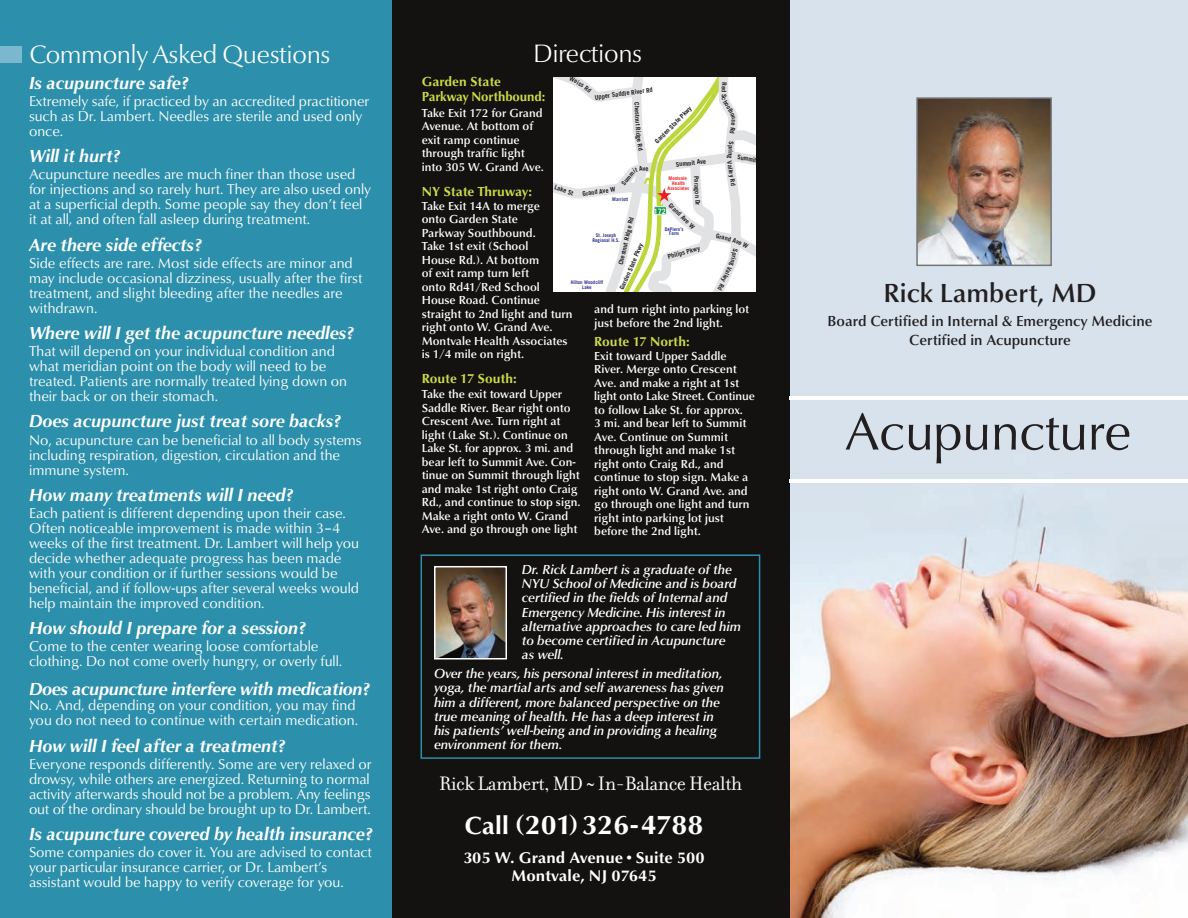
<style>
.page{position:relative;width:1188px;height:918px;background:#fff}
.page>*{position:absolute;margin:0;border:0;box-sizing:border-box;transform-origin:0 0}
.t1{font:52.5px "Optima";letter-spacing:-.01em;color:#231f20}
.t2{font:700 27.6px "URW Classico K";color:#fff}
.t3{font:500 27px "URW Classico K";color:#231f20}
.t4{font:300 25.5px "Optima Nova LT Pro";letter-spacing:-.025em;color:#fff}
.t5{font:21px "Filosofia";letter-spacing:-.02em;color:#fff}
.t6{font:italic 700 18px "URW Classico T";color:#fff}
.t7{font:700 16.05px/18px "URW Classico K";color:#fff;text-align:center}
.t8{font:500 15px/19px "URW Classico K";color:#231f20;text-align:center}
.t9{font:14.7px/15px "URW Classico K";color:#fff}
.t10{font:italic 500 13.5px/14.1px "URW Classico T";color:#fff}
.t11{font:700 13.5px/15px "URW Classico K";color:#cddc44}
.t12{font:500 12px/13.5px "URW Classico K";color:#fff}
.t13{font:700 7.5px "Trade Gothic";color:#fff}
.t14{font:700 6.45px "Trade Gothic";color:#231f20}
.t15{font:700 6.3px "Trade Gothic";color:#231f20}
.t16{font:700 5.1px/4.7px "Trade Gothic";color:#2e3092;text-align:center}
.t17{font:700 5.1px/4.7px "Trade Gothic";color:#ee1d23;text-align:center}
.s1{font-size:25.5px}
</style>
<div class="page">
<img style="left:790px;top:0;width:398px;height:918px">
<div style="left:392px;top:0;width:398px;height:918px;background:#131211"></div>
<img style="left:919px;top:100px;width:130px;height:163px">
<div style="left:916px;top:97px;width:136px;height:169px;border:2px solid #757679"></div>
<img style="left:790px;top:397px;width:398px;height:3px">
<img style="left:790px;top:479px;width:398px;height:3px">
<div style="left:0;top:0;width:392px;height:918px;background:#2c8fab"></div>
<div style="left:0;top:47px;width:22px;height:16px;background:#7bb8cf"></div>
<div style="left:421px;top:554px;width:339px;height:205px;border:2px solid #2c8fab"></div>
<img style="left:437px;top:569px;width:67px;height:88px">
<div style="left:434px;top:566px;width:73px;height:94px;border:2px solid #fff"></div>
<svg style="left:553px;top:77px;width:203px;height:215px;background:#f4f6ee"></svg>
<h3 class="t4" style="left:29px;top:45px;width:303px">Commonly Asked Questions</h3>
<p class="t6" style="left:29px;top:72px;width:161px">Is acupuncture safe?</p>
<p class="t9" style="left:29px;top:93px;width:342px">Extremely safe, if practiced by an accredited practitioner such as Dr. Lambert. Needles are sterile and used only once.</p>
<p class="t6" style="left:29px;top:145px;width:93px">Will it hurt?</p>
<p class="t9" style="left:29px;top:167px;width:344px">Acupuncture needles are much finer than those used for injections and so rarely hurt. They are also used only at a superficial depth. Some people say they don’t feel it at all, and often fall asleep during treatment.</p>
<p class="t6" style="left:29px;top:234px;width:174px">Are there side effects?</p>
<p class="t9" style="left:29px;top:255px;width:335px">Side effects are rare. Most side effects are minor and may include occasional dizziness, usually after the first treatment, and slight bleeding after the needles are withdrawn.</p>
<p class="t6" style="left:29px;top:322px;width:326px">Where will I get the acupuncture needles?</p>
<p class="t9" style="left:29px;top:344px;width:320px">That will depend on your individual condition and what meridian point on the body will need to be treated. Patients are normally treated lying down on their back or on their stomach.</p>
<p class="t6" style="left:29px;top:411px;width:313px">Does acupuncture just treat sore backs?</p>
<p class="t9" style="left:29px;top:432px;width:334px">No, acupuncture can be beneficial to all body systems including respiration, digestion, circulation and the immune system.</p>
<p class="t6" style="left:29px;top:484px;width:265px">How many treatments will I need?</p>
<p class="t9" style="left:29px;top:505px;width:332px">Each patient is different depending upon their case.<br>Often noticeable improvement is made within 3–4 weeks of the first treatment. Dr. Lambert will help you decide whether adequate progress has been made with your condition or if further sessions would be beneficial, and if follow-ups after several weeks would help maintain the improved condition.</p>
<p class="t6" style="left:29px;top:618px;width:278px">How should I prepare for a session?</p>
<p class="t9" style="left:29px;top:639px;width:315px">Come to the center wearing loose comfortable clothing. Do not come overly hungry, or overly full.</p>
<p class="t6" style="left:29px;top:679px;width:342px">Does acupuncture interfere with medication?</p>
<p class="t9" style="left:29px;top:698px;width:331px">No. And, depending on your condition, you may find you do not need to continue with certain medication.</p>
<p class="t6" style="left:29px;top:735px;width:258px">How will I feel after a treatment?</p>
<p class="t9" style="left:29px;top:756px;width:344px">Everyone responds differently. Some are very relaxed or drowsy, while others are energized. Returning to normal activity afterwards should not be a problem. Any feelings out of the ordinary should be brought up to Dr. Lambert.</p>
<p class="t6" style="left:29px;top:823px;width:345px">Is acupuncture covered by health insurance?</p>
<p class="t9" style="left:29px;top:845px;width:344px">Some companies do cover it. You are advised to contact your particular insurance carrier, or Dr. Lambert’s assistant would be happy to verify coverage for you.</p>
<h3 class="t4" style="left:533px;top:44px;width:110px">Directions</h3>
<p class="t11" style="left:422px;top:74px;width:125px">Garden State<br>Parkway Northbound:</p>
<p class="t12" style="left:422px;top:106px;width:124px">Take Exit 172 for Grand<br>Avenue. At bottom of exit ramp continue through traffic light into 305 W. Grand Ave.</p>
<p class="t11" style="left:422px;top:184px;width:112px">NY State Thruway:</p>
<p class="t12" style="left:422px;top:199px;width:152px">Take Exit 14A to merge<br>onto Garden State<br>Parkway Southbound.<br>Take 1st exit (School<br>House Rd.). At bottom<br>of exit ramp turn left<br>onto Rd41/Red School<br>House Road. Continue straight to 2nd light and turn right onto W. Grand Ave.<br>Montvale Health Associates is 1/4 mile on right.</p>
<p class="t11" style="left:422px;top:371px;width:97px">Route 17 South:</p>
<p class="t12" style="left:422px;top:388px;width:160px">Take the exit toward Upper<br>Saddle River. Bear right onto<br>Crescent Ave. Turn right at light (Lake St.). Continue on<br>Lake St. for approx. 3 mi. and bear left to Summit Ave. Con&shy;tinue on Summit through light and make 1st right onto Craig<br>Rd., and continue to stop sign.<br>Make a right onto W. Grand<br>Ave. and go through one light</p>
<p class="t14" style="left:594px;top:95px;width:60px;rotate:-8deg">Upper Saddle River Rd</p>
<p class="t15" style="left:726px;top:89px;width:5px;rotate:90deg">d</p>
<p class="t15" style="left:639px;top:102px;width:23px;rotate:87deg">Chestnu</p>
<p class="t14" style="left:654px;top:141px;width:51px;rotate:-45deg">Garden State Pkwy</p>
<p class="t15" style="left:734px;top:141px;width:19px;rotate:93deg">Spring</p>
<p class="t14" style="left:738px;top:155px;width:21px;rotate:9deg">Summit</p>
<p class="t14" style="left:676px;top:162px;width:32px;rotate:-7deg">Summit Ave</p>
<p class="t15" style="left:699px;top:175px;width:31px;rotate:87deg">Paragon Dr</p>
<p class="t15" style="left:732px;top:161px;width:27px;rotate:81deg">Valley Rd</p>
<p class="t17" style="left:668px;top:177px;width:23px">Montvale<br>Health<br>Associates</p>
<p class="t14" style="left:556px;top:185px;width:21px;rotate:18deg">Lake St</p>
<p class="t14" style="left:582px;top:191px;width:35px;rotate:-8deg">Grand Ave W</p>
<p class="t16" style="left:612px;top:197px;width:17px">Marriott</p>
<p class="t14" style="left:671px;top:203px;width:35px;rotate:44deg">Grand Ave W</p>
<p class="t13" style="left:654px;top:208px;width:14px">172</p>
<p class="t15" style="left:618px;top:264px;width:50px;rotate:-77deg">Chestnut Ridge Rd</p>
<p class="t16" style="left:665px;top:227px;width:20px">DePiero’s<br>Farm</p>
<p class="t16" style="left:592px;top:233px;width:29px;line-height:5.1px">St. Joseph<br>Regional H.S.</p>
<p class="t15" style="left:619px;top:289px;width:52px;rotate:-66deg">Garden State Pkwy</p>
<p class="t14" style="left:667px;top:255px;width:35px;rotate:-16deg">Philips Pkwy</p>
<p class="t15" style="left:738px;top:249px;width:19px;rotate:103deg">Spring</p>
<p class="t15" style="left:732px;top:268px;width:26px;rotate:115deg">Valley Rd</p>
<p class="t16" style="left:571px;top:280px;width:34px">Hilton Woodcliff<br>Lake</p>
<p class="t12" style="left:594px;top:302px;width:156px">and turn right into parking lot just before the 2nd light.</p>
<p class="t11" style="left:594px;top:334px;width:97px">Route 17 North:</p>
<p class="t12" style="left:594px;top:349px;width:162px">Exit toward Upper Saddle<br>River. Merge onto Crescent<br>Ave. and make a right at 1st light onto Lake Street. Continue to follow Lake St. for approx.<br>3 mi. and bear left to Summit<br>Ave. Continue on Summit through light and make 1st right onto Craig Rd., and continue to stop sign. Make a right onto W. Grand Ave. and go through one light and turn right into parking lot just before the 2nd light.</p>
<p class="t10" style="left:522px;top:563px;width:220px">Dr. Rick Lambert is a graduate of the<br>NYU School of Medicine and is board certified in the fields of Internal and<br>Emergency Medicine. His interest in alternative approaches to care led him to become certified in Acupuncture as well.</p>
<p class="t10" style="left:434px;top:667px;width:291px">Over the years, his personal interest in meditation, yoga, the martial arts and self awareness has given him a different, more balanced perspective on the true meaning of health. He has a deep interest in his patients’ well-being and in providing a healing environment for them.</p>
<h3 class="t5" style="left:439px;top:771px;width:305px">Rick Lambert, MD ~ In-Balance Health</h3>
<h2 class="t2" style="left:464px;top:808px;width:241px"><span class="s1">Call</span> (201)326-4788</h2>
<p class="t7" style="left:463px;top:848px;width:243px">305 W. Grand Avenue•Suite 500<br>Montvale, NJ 07645</p>
<h3 class="t3" style="left:883px;top:277px;width:215px">Rick Lambert, MD</h3>
<p class="t8" style="left:828px;top:312px;width:326px">Board Certified in Internal &amp; Emergency Medicine<br>Certified in Acupuncture</p>
<h1 class="t1" style="left:845px;top:410px;width:288px">Acupuncture</h1>
</div>
